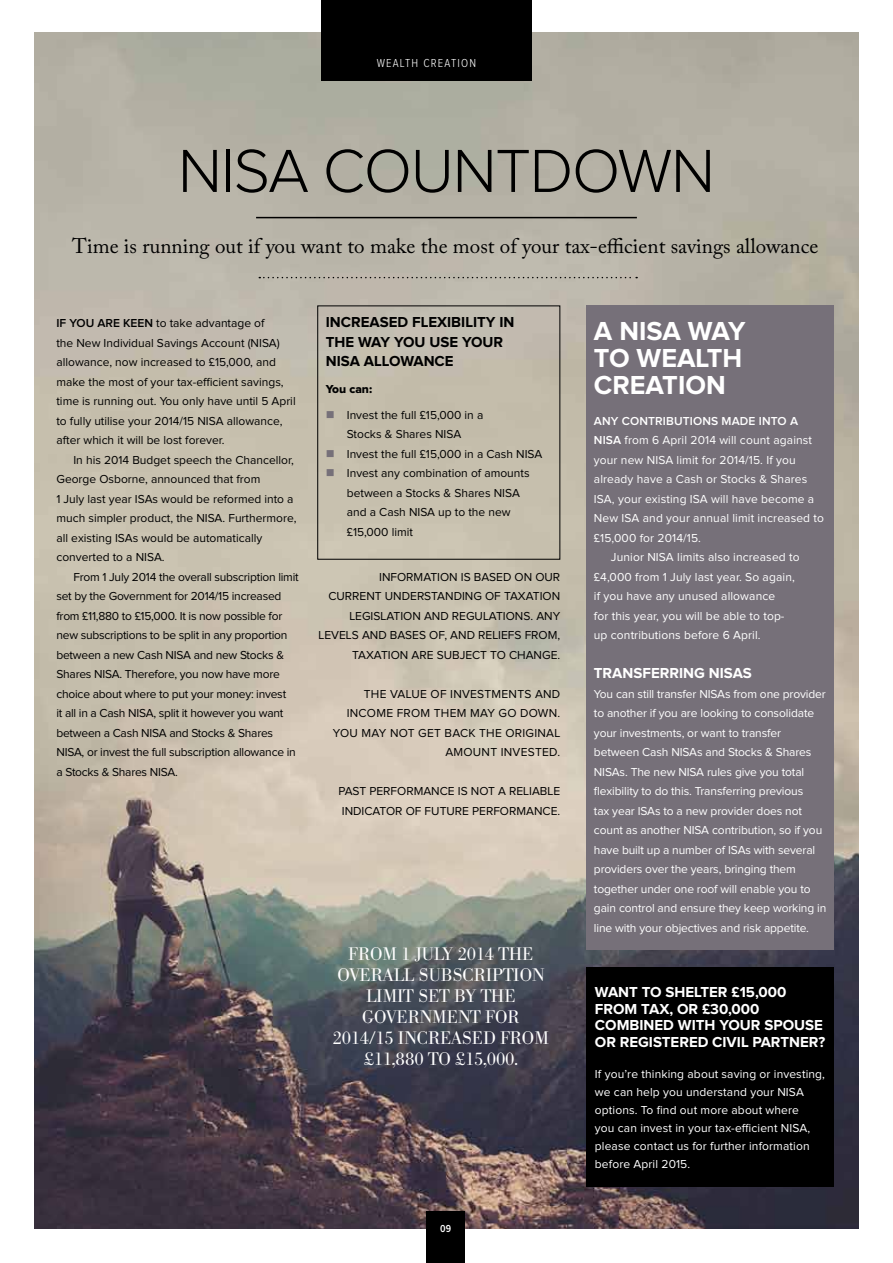
<style>
.page{position:relative;width:893px;height:1263px;background:#fff}
.page>*{position:absolute;margin:0;border:0;box-sizing:border-box;transform-origin:0 0}
.t1{font:300 63px "Proxima Nova";letter-spacing:-.02em;color:#000}
.t2{font:700 27px/27px "Proxima Nova";color:#fff;text-align:justify}
.t3{font:21px "Adobe Caslon Pro";color:#000}
.t4{font:300 18px/21px "Bodoni BE";letter-spacing:-.02em;color:#fff;text-align:center}
.t5{font:700 15px/16.5px "Proxima Nova";color:#fff}
.t6{font:700 15px/19.5px "Proxima Nova";color:#000}
.t7{font:12px/19.5px "Proxima Nova";color:#000}
.t8{font:12px/18px "Proxima Nova";letter-spacing:.01em;color:#fff}
.t9{font:12px/19.5px "Proxima Nova";letter-spacing:-.01em;color:#fff}
.t10{font:12px/19.5px "Proxima Nova";letter-spacing:-.02em;color:#000}
.t11{font:12px/19.5px "Proxima Nova";letter-spacing:.02em;color:#000}
.t12{font:600 12px "Proxima Nova";color:#fff}
.t13{font:300 12px "Proxima Nova Cond";letter-spacing:.1em;color:#fff}
.t14{font:600 12px "Proxima Nova";color:#000}
.t15{font:12px "Proxima Nova Extrabld";color:#000}
.t16{font:600 10.5px "Proxima Nova Cond";color:#fff}
.s1{color:#767079}
.s2{font-weight:600}
</style>
<div class="page">
<img style="left:34px;top:33px;width:825px;height:1196px">
<div style="left:586px;top:967px;width:248px;height:219px;background:#000"></div>
<hr style="left:256px;top:217px;width:381px;height:1px;background:#000">
<svg style="left:259px;top:277px;width:378px;height:1px"></svg>
<div style="left:586px;top:305px;width:247px;height:645px;background:#767079"></div>
<div style="left:317px;top:305px;width:243px;height:255px;border:1px solid #000"></div>
<div style="left:426px;top:1212px;width:39px;height:51px;background:#000"></div>
<div style="left:321px;top:0;width:211px;height:81px;background:#000"></div>
<p class="t13" style="left:377px;top:58px;width:101px">WEALTH CREATION</p>
<h1 class="t1" style="left:178px;top:142px;width:539px">NISA COUNTDOWN</h1>
<h3 class="t3" style="left:72px;top:233px;width:748px">Time is running out if you want to make the most of your tax-efficient savings allowance</h3>
<p class="t14" style="left:56px;top:318px;width:22px">IF YOU</p>
<p class="t14" style="left:97px;top:318px;width:9px">ARE</p>
<p class="t14" style="left:123px;top:318px;width:9px">KEEN</p>
<p class="t7" style="left:56px;top:314px;width:241px;text-indent:100px">to take advantage of<br>the New Individual Savings Account (NISA) allowance, now increased to £15,000, and make the most of your tax-efficient savings, time is running out. You only have until 5 April to fully utilise your 2014/15 NISA allowance, after which it will be lost forever.</p>
<p class="t7" style="left:56px;top:450px;width:241px;text-indent:17px">In his 2014 Budget speech the Chancellor, George Osborne, announced that from<br>1 July last year ISAs would be reformed into a much simpler product, the NISA. Furthermore, all existing ISAs would be automatically converted to a NISA.</p>
<p class="t10" style="left:56px;top:567px;width:244px;text-indent:17px">From 1 July 2014 the overall subscription limit set by the Government for 2014/15 increased from £11,880 to £15,000. It is now possible for new subscriptions to be split in any proportion between a new Cash NISA and new Stocks &amp; Shares NISA. Therefore, you now have more choice about where to put your money: invest<br>it all in a Cash NISA, split it however you want between a Cash NISA and Stocks &amp; Shares NISA, or invest the full subscription allowance in a Stocks &amp; Shares NISA.</p>
<p class="t6" style="left:326px;top:313px;width:190px">INCREASED FLEXIBILITY IN<br>THE WAY YOU USE YOUR<br>NISA</p>
<p class="t6" style="left:364px;top:352px;width:91px">ALLOWANCE</p>
<p class="t15" style="left:326px;top:384px;width:48px">You can:</p>
<p class="t7" style="left:326px;top:405px;width:159px;text-align:center"><span class="s1">■</span> Invest the full £15,000 in a<br>Stocks &amp; Shares NISA</p>
<p class="t7" style="left:326px;top:444px;width:218px"><span class="s1">■</span> Invest the full £15,000 in a Cash NISA</p>
<p class="t7" style="left:347px;top:464px;width:184px;text-indent:-21px"><span class="s1">■</span> Invest any combination of amounts between a Stocks &amp; Shares NISA and a Cash NISA up to the new £15,000 limit</p>
<p class="t7" style="left:379px;top:567px;width:28px">INFORM</p>
<p class="t7" style="left:423px;top:567px;width:74px">ATION IS BASED</p>
<p class="t7" style="left:515px;top:567px;width:30px">ON OUR</p>
<p class="t7" style="left:328px;top:587px;width:9px">CURRE</p>
<p class="t7" style="left:366px;top:587px;width:44px">NT UNDERS</p>
<p class="t7" style="left:431px;top:587px;width:130px">TANDING OF TAXATION</p>
<p class="t7" style="left:349px;top:606px;width:212px">LEGISLATION AND REGU LATIONS. ANY</p>
<p class="t7" style="left:318px;top:626px;width:95px">LEVELS AND BASES</p>
<p class="t7" style="left:429px;top:626px;width:112px">OF, AND RELIEFS FROM</p>
<p class="t7" style="left:352px;top:626px;width:210px;text-align:right">,<br>TAXATION ARE SU BJECT TO CHANGE.</p>
<p class="t11" style="left:347px;top:684px;width:213px;text-indent:17px">THE VALUE OF INVESTME NTS AND<br>INCOME</p>
<p class="t7" style="left:397px;top:704px;width:17px">FROM</p>
<p class="t7" style="left:434px;top:704px;width:16px">THEM</p>
<p class="t7" style="left:470px;top:704px;width:92px">MAY GO DOWN.</p>
<p class="t7" style="left:333px;top:723px;width:10px">YOU</p>
<p class="t11" style="left:445px;top:723px;width:116px;text-indent:-84px">MAY NOT GET BACK THE ORIGINAL<br>AMOU</p>
<p class="t7" style="left:482px;top:743px;width:80px">NT INVESTED.</p>
<p class="t7" style="left:339px;top:782px;width:68px">PAST PER FORM</p>
<p class="t7" style="left:342px;top:782px;width:218px;text-indent:82px">ANCE IS NOT A RELIABLE<br>INDICATOR OF FUTURE</p>
<p class="t7" style="left:472px;top:801px;width:38px">PERFORM</p>
<p class="t7" style="left:526px;top:801px;width:36px">ANCE.</p>
<h3 class="t4" style="left:333px;top:943px;width:216px">FROM 1 JULY 2014 THE<br>OVERALL SUBS CRIPTION<br>LIMIT SET BY THE<br>GOVERNMENT FOR<br>2014/15 INCREASED FROM £11,880 TO £15,000.</h3>
<p class="t16" style="left:440px;top:1224px;width:12px">09</p>
<h2 class="t2" style="left:594px;top:319px;width:42px">A NISA</h2>
<h2 class="t2" style="left:594px;top:319px;width:153px;text-indent:94px">WAY TO WEALTH CREATION</h2>
<p class="t12" style="left:594px;top:415px;width:37px">ANY CONTRIBUTIONS</p>
<p class="t12" style="left:722px;top:415px;width:10px">MADE</p>
<p class="t12" style="left:759px;top:415px;width:8px">INTO</p>
<p class="t12" style="left:790px;top:415px;width:8px">A</p>
<p class="t8" style="left:594px;top:432px;width:220px"><span class="s2">NISA</span> from 6 April 2014 will count against</p>
<p class="t8" style="left:594px;top:451px;width:203px">your new NISA limit for 2014/15. If you</p>
<p class="t8" style="left:594px;top:471px;width:215px">already have a Cash or Stocks &amp; Shares</p>
<p class="t8" style="left:594px;top:490px;width:222px">ISA, your existing ISA will have become a</p>
<p class="t8" style="left:594px;top:510px;width:232px">New ISA and your annual limit increased to</p>
<p class="t8" style="left:594px;top:529px;width:109px">£15,000 for 2014/15.</p>
<p class="t8" style="left:611px;top:549px;width:190px">Junior NISA limits also increased to</p>
<p class="t8" style="left:594px;top:568px;width:202px">£4,000 from 1 July last year. So again,</p>
<p class="t8" style="left:594px;top:588px;width:183px">if you have any unused allowance</p>
<p class="t8" style="left:594px;top:607px;width:192px">for this year, you will be able to top-</p>
<p class="t8" style="left:594px;top:627px;width:168px">up contributions before 6 April.</p>
<p class="t5" style="left:594px;top:665px;width:125px">TRANSFERRING NISA</p>
<p class="t5" style="left:743px;top:665px;width:10px">S</p>
<p class="t9" style="left:594px;top:684px;width:234px">You can still transfer NISAs from one provider to another if you are looking to consolidate your investments, or want to transfer between Cash NISAs and Stocks &amp; Shares NISAs. The new NISA rules give you total flexibility to do this. Transferring previous<br>tax year ISAs to a new provider does not count as another NISA contribution, so if you have built up a number of ISAs with several providers over the years, bringing them together under one roof will enable you to gain control and ensure they keep working in line with your objectives and risk appetite.</p>
<p class="t5" style="left:595px;top:984px;width:232px">WANT TO SHELTER £15,000<br>FROM TAX, OR £30,000<br>COMBINED WITH YOUR SPOUSE<br>OR REGISTERED CIVIL PARTNER?</p>
<p class="t8" style="left:595px;top:1065px;width:232px">If you’re thinking about saving or investing, we can help you understand your NISA options. To find out more about where<br>you can invest in your tax-efficient NISA, please contact us for further information before April 2015.</p>
</div>
